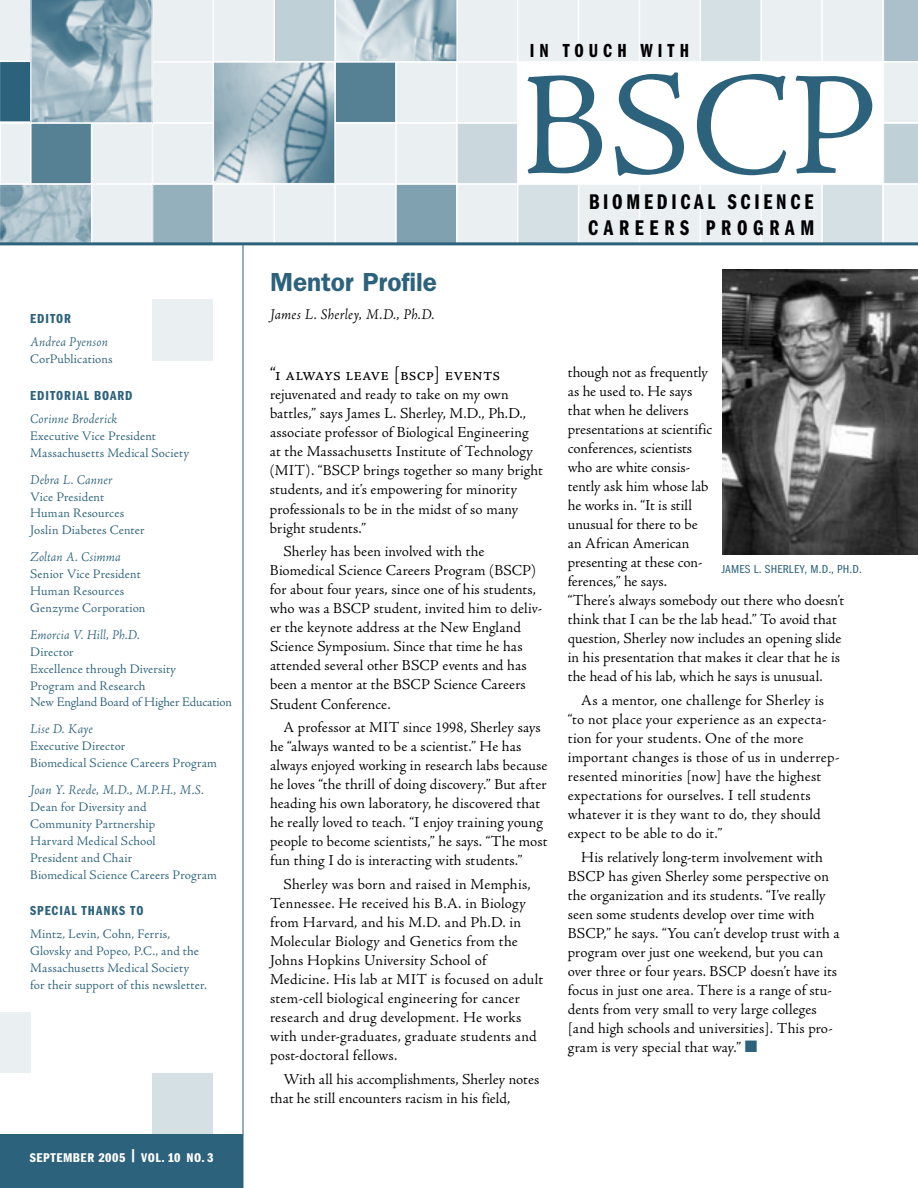
<style>
.page{position:relative;width:918px;height:1188px;background:#fff}
.page>*{position:absolute;margin:0;border:0;box-sizing:border-box;transform-origin:0 0}
.t1{font:153.75px "Adobe Jenson Regular SC";color:#2c627b}
.t2{font:600 26.25px "Franklin Gothic";letter-spacing:-.005em;color:#2c627b}
.t3{font:22.05px/26.5px "Franklin Gothic Demi Cmpr";letter-spacing:.17em;color:#000}
.t4{font:20.25px "Adobe Jenson Regular SC";letter-spacing:.005em;color:#000;scale:.95 1}
.t5{font:19.5px "Franklin Gothic Demi Cmpr";letter-spacing:.26em;color:#000}
.t6{font:15.75px/19px "Adobe Jenson";letter-spacing:.005em;color:#000}
.t7{font:italic 15.75px "Adobe Jenson";letter-spacing:.015em;color:#000}
.t8{font:italic 14.25px "Adobe Jenson";letter-spacing:.01em;color:#2c627b}
.t9{font:13.5px/17px "Adobe Jenson";letter-spacing:.01em;color:#2c627b}
.t10{font:13.5px "Franklin Gothic Demi Cmpr";letter-spacing:.065em;color:#2c627b;scale:1.1 1}
.t11{font:13.2px "Franklin Gothic Demi Cmpr";letter-spacing:.035em;color:#fff;scale:1.14 1}
.t12{font:12px "Franklin Gothic Book Cmpr";letter-spacing:.025em;color:#2c627b;scale:1.14 1}
.s1{color:#2c627b}
</style>
<div class="page">
<div style="left:0;top:1012px;width:31px;height:61px;background:#eaeff2"></div>
<div style="left:152px;top:1073px;width:61px;height:61px;background:#d5e0e5"></div>
<div style="left:152px;top:299px;width:61px;height:61px;background:#eaeff2"></div>
<hr style="left:243px;top:243px;width:1px;height:945px;background:#2c627b">
<svg style="left:0;top:0;width:918px;height:245px"></svg>
<div style="left:0;top:1134px;width:243px;height:54px;background:#2c627b"></div>
<img style="left:723px;top:269px;width:195px;height:286px">
<p class="t10" style="left:30px;top:312px;width:39px">EDITOR</p>
<p class="t8" style="left:30px;top:335px;width:79px">Andrea Pyenson</p>
<p class="t9" style="left:30px;top:351px;width:84px">CorPublications</p>
<p class="t10" style="left:30px;top:388px;width:95px">EDITORIAL BOARD</p>
<p class="t8" style="left:30px;top:412px;width:89px">Corinne Broderick</p>
<p class="t9" style="left:30px;top:428px;width:161px">Executive Vice President<br>Massachusetts Medical Society</p>
<p class="t8" style="left:30px;top:472px;width:84px">Debra L. Canner</p>
<p class="t9" style="left:30px;top:488px;width:116px">Vice President<br>Human Resources<br>Joslin Diabetes Center</p>
<p class="t8" style="left:30px;top:550px;width:92px">Zoltan A. Csimma</p>
<p class="t9" style="left:30px;top:566px;width:117px">Senior Vice President<br>Human Resources<br>Genzyme Corporation</p>
<p class="t8" style="left:30px;top:627px;width:111px">Emorcia V. Hill, Ph.D.</p>
<p class="t9" style="left:30px;top:644px;width:203px">Director<br>Excellence through Diversity<br>Program and Research<br>New England Board of Higher Education</p>
<p class="t8" style="left:30px;top:722px;width:64px">Lise D. Kaye</p>
<p class="t9" style="left:30px;top:738px;width:188px">Executive Director<br>Biomedical Science Careers Program</p>
<p class="t8" style="left:30px;top:783px;width:175px">Joan Y. Reede, M.D., M.P.H., M.S.</p>
<p class="t9" style="left:30px;top:799px;width:188px">Dean for Diversity and<br>Community Partnership<br>Harvard Medical School<br>President and Chair<br>Biomedical Science Careers Program</p>
<p class="t10" style="left:30px;top:903px;width:105px">SPECIAL THANKS TO</p>
<p class="t9" style="left:30px;top:926px;width:178px">Mintz, Levin, Cohn, Ferris,<br>Glovsky and Popeo, P.C., and the<br>Massachusetts Medical Society for their support of this newsletter.</p>
<p class="t11" style="left:30px;top:1150px;width:163px">SEPTEMBER 2005 | VOL. 10 NO. 3</p>
<p class="t5" style="left:530px;top:39px;width:161px">IN TOUCH WITH</p>
<h2 class="t2" style="left:270px;top:267px;width:169px">Mentor Profile</h2>
<p class="t7" style="left:270px;top:307px;width:166px">James L. Sherley, M.D., Ph.D.</p>
<h1 class="t1" style="left:521px;top:46px;width:359px">BSCP</h1>
<h3 class="t3" style="left:588px;top:189px;width:228px">BIOMEDICAL SCIENCE<br>CAREERS PROGRAM</h3>
<p class="t4" style="left:270px;top:364px;width:244px">“i always leave [bscp] events</p>
<p class="t6" style="left:270px;top:385px;width:274px">rejuvenated and ready to take on my own battles,” says James L. Sherley, M.D., Ph.D., associate professor of Biological Engineering at the Massachusetts Institute of Technology (MIT). “BSCP brings together so many bright students, and it’s empowering for minority professionals to be in the midst of so many bright students.”</p>
<p class="t6" style="left:270px;top:542px;width:274px;text-indent:14px">Sherley has been involved with the Biomedical Science Careers Program (BSCP) for about four years, since one of his students, who was a BSCP student, invited him to deliv&shy;er the keynote address at the New England Science Symposium. Since that time he has attended several other BSCP events and has been a mentor at the BSCP Science Careers Student Conference.</p>
<p class="t6" style="left:270px;top:718px;width:279px;text-indent:14px">A professor at MIT since 1998, Sherley says he “always wanted to be a scientist.” He has always enjoyed working in research labs because he loves “the thrill of doing discovery.” But after heading his own laboratory, he discovered that he really loved to teach. “I enjoy training young people to become scientists,” he says. “The most fun thing I do is interacting with students.”</p>
<p class="t6" style="left:270px;top:875px;width:275px;text-indent:14px">Sherley was born and raised in Memphis, Tennessee. He received his B.A. in Biology from Harvard, and his M.D. and Ph.D. in Molecular Biology and Genetics from the Johns Hopkins University School of Medicine. His lab at MIT is focused on adult stem-cell biological engineering for cancer research and drug development. He works with under-graduates, graduate students and post-doctoral fellows.</p>
<p class="t6" style="left:270px;top:1070px;width:271px;text-indent:14px">With all his accomplishments, Sherley notes that he still encounters racism in his field,</p>
<p class="t6" style="left:568px;top:363px;width:278px">though not as frequently<br>as he used to. He says<br>that when he delivers<br>presentations at scientific<br>conferences, scientists<br>who are white consis-<br>tently ask him whose lab<br>he works in. “It is still<br>unusual for there to be<br>an African American<br>presenting at these con-<br>ferences,” he says.<br>“There’s always somebody out there who doesn’t think that I can be the lab head.” To avoid that question, Sherley now includes an opening slide in his presentation that makes it clear that he is the head of his lab, which he says is unusual.</p>
<p class="t6" style="left:568px;top:691px;width:273px;text-indent:14px">As a mentor, one challenge for Sherley is “to not place your experience as an expecta&shy;tion for your students. One of the more important changes is those of us in underrep&shy;resented minorities [now] have the highest expectations for ourselves. I tell students whatever it is they want to do, they should expect to be able to do it.”</p>
<p class="t6" style="left:568px;top:848px;width:273px;text-indent:14px">His relatively long-term involvement with BSCP has given Sherley some perspective on the organization and its students. “I’ve really seen some students develop over time with BSCP,” he says. “You can’t develop trust with a program over just one weekend, but you can over three or four years. BSCP doesn’t have its focus in just one area. There is a range of stu&shy;dents from very small to very large colleges [and high schools and universities]. This pro&shy;gram is very special that way.” <span class="s1">■</span></p>
<p class="t12" style="left:722px;top:563px;width:125px">JAMES L. SHERLEY, M.D., PH.D.</p>
</div>
